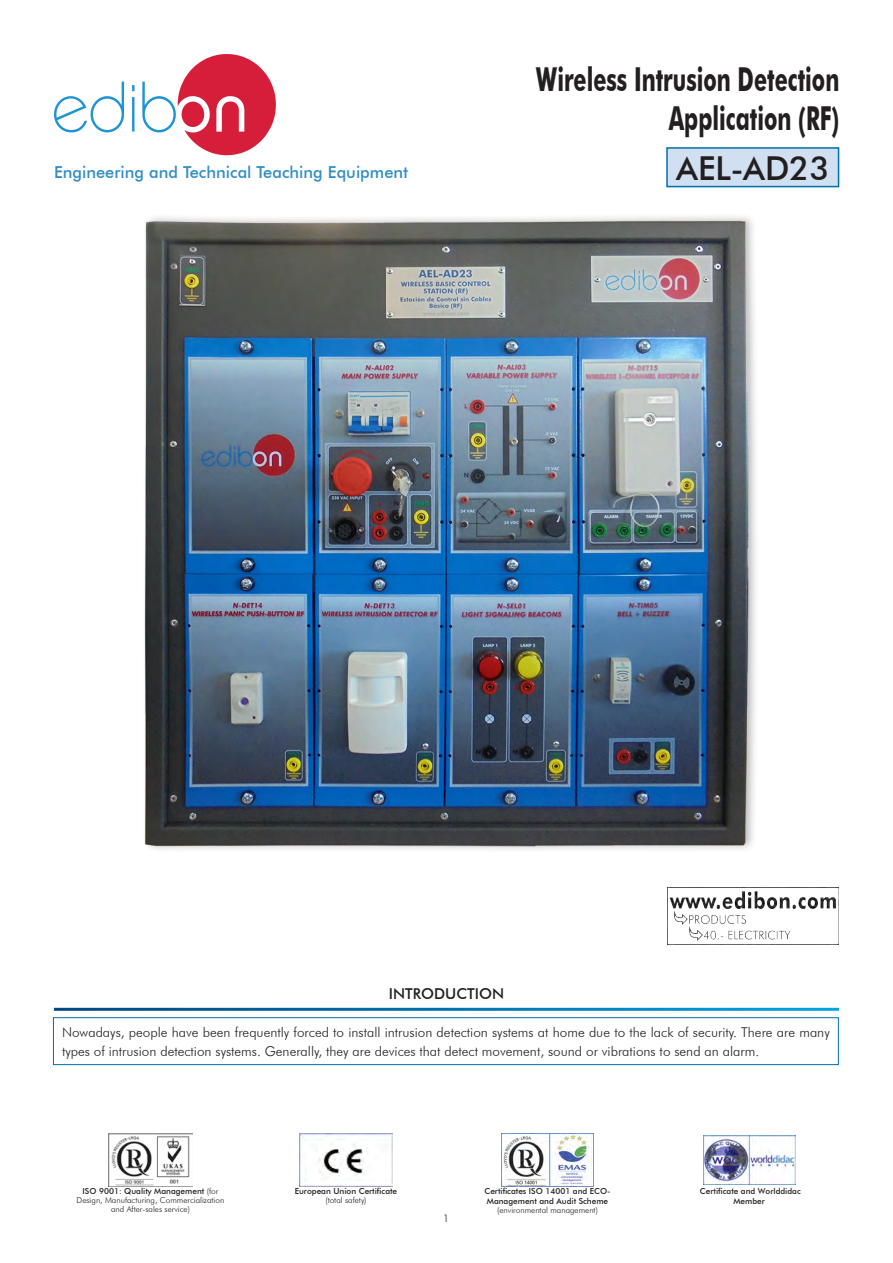
<style>
.page{position:relative;width:893px;height:1263px;background:#fff}
.page>*{position:absolute;margin:0;border:0;box-sizing:border-box;transform-origin:0 0}
.t1{font:700 33px "Futura BT";color:#231f20;scale:.65 1}
.t2{font:500 33px "Futura BT";color:#231f20}
.t3{font:500 16.5px "Futura BT";color:#318ec4}
.LINEAS{font:500 15px "Futura BT";color:#231f20}
.t4{font:300 13.5px/19.5px "Futura BT";color:#231f20}
.t5{font:300 10.5px "Futura BT";color:#231f20}
.t6{font:500 8.25px/9.9px "Futura BT";color:#231f20;text-align:center}
.t7{font:300 8.25px/9px "Futura BT";color:#231f20;text-align:center}
.s1{font-weight:500}
.s2{font-weight:300}
</style>
<div class="page">
<svg style="left:54px;top:82px;width:70px;height:50px"></svg>
<svg style="left:132px;top:85px;width:2px;height:47px"></svg>
<svg style="left:142px;top:54px;width:134px;height:101px"></svg>
<img style="left:669px;top:888px;width:170px;height:56px">
<div style="left:667px;top:148px;width:171px;height:39px;background:#d0e0f0"></div>
<div style="left:666px;top:147px;width:173px;height:40px;border:2px solid #006faf"></div>
<img style="left:703px;top:1135px;width:92px;height:49px">
<img style="left:501px;top:1133px;width:93px;height:53px">
<img style="left:300px;top:1133px;width:92px;height:53px">
<img style="left:109px;top:1133px;width:83px;height:54px">
<div style="left:53px;top:1017px;width:785px;height:48px;border:1px solid #006faf"></div>
<div style="left:142px;top:212px;width:618px;height:642px;background:#231f20;opacity:.3"></div>
<img style="left:144px;top:220px;width:604px;height:626px">
<p class="t1" style="left:536px;top:59px;width:468px">Wireless Intrusion Detection</p>
<p class="t1" style="left:669px;top:99px;width:264px">Application (RF)</p>
<p class="t3" style="left:54px;top:162px;width:356px">Engineering and Technical Teaching Equipment</p>
<p class="t2" style="left:676px;top:148px;width:154px">AEL-AD23</p>
<p class="LINEAS" style="left:389px;top:985px;width:117px">INTRODUCTION</p>
<p class="t4" style="left:62px;top:1022px;width:769px">Nowadays, people have been frequently forced to install intrusion detection systems at home due to the lack of security. There are many types of intrusion detection systems. Generally, they are devices that detect movement, sound or vibrations to send an alarm.</p>
<p class="t7" style="left:77px;top:1186px;width:149px"><span class="s1">ISO 9001: Quality Management</span> (for<br>Design, Manufacturing, Commercialization and After-sales service)</p>
<p class="t6" style="left:295px;top:1186px;width:104px;line-height:9px">European Union Certificate <span class="s2">(total safety)</span></p>
<p class="t6" style="left:484px;top:1186px;width:128px;text-align:left">Certificates ISO 14001 and ECO-<br>Management and Audit Scheme</p>
<p class="t7" style="left:497px;top:1205px;width:102px">(environmental management)</p>
<p class="t5" style="left:443px;top:1211px;width:8px">1</p>
<p class="t6" style="left:700px;top:1186px;width:102px">Certificate and Worlddidac<br>Member</p>
</div>
